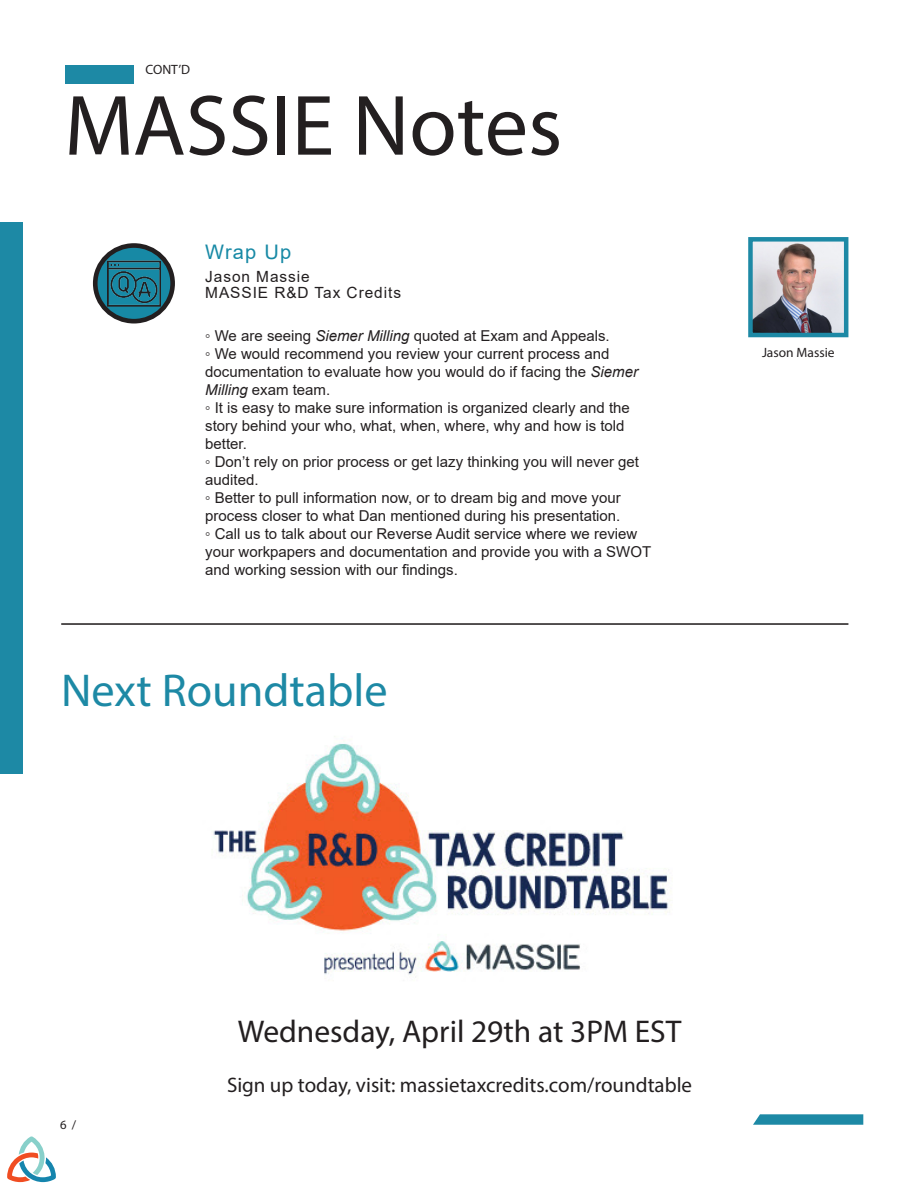
<style>
.page{position:relative;width:918px;height:1188px;background:#fff}
.page>*{position:absolute;margin:0;border:0;box-sizing:border-box;transform-origin:0 0}
.Titles{font:86.4px "Myriad Pro";color:#231f20}
.Smaller_Titles{font:46.35px "Myriad Pro";color:#1d89a5}
.Body_Text{font:31.5px "Myriad Pro";color:#231f20}
.Body_Text-2{font:21px "Myriad Pro";color:#231f20}
.Subheading{font:20.1px "Arial";letter-spacing:.06em;color:#1789a5}
.Subheading-2{font:15.45px "Arial";letter-spacing:.06em;color:#231f20}
.Body_Text-3{font:15px/18px "Arial";color:#231f20}
.Body_Text-4{font:13.5px "Myriad Pro";color:#231f20}
.t1{font:12.75px "Myriad Pro";color:#231f20}
.s1{font-style:italic}
</style>
<div class="page">
<div style="left:65px;top:65px;width:68px;height:19px;background:#1d89a5"></div>
<div style="left:0;top:223px;width:22px;height:551px;background:#1d89a5"></div>
<svg style="left:753px;top:1114px;width:110px;height:11px"></svg>
<img style="left:213px;top:736px;width:458px;height:242px">
<svg style="left:95px;top:246px;width:78px;height:75px"></svg>
<img style="left:107px;top:256px;width:54px;height:54px">
<div style="left:93px;top:243px;width:82px;height:81px;border:5px solid #231f20;border-radius:50%"></div>
<img style="left:753px;top:242px;width:90px;height:90px">
<div style="left:748px;top:237px;width:100px;height:100px;border:4px solid #1d89a5"></div>
<hr style="left:61px;top:623px;width:787px;height:2px;background:#231f20">
<svg style="left:7px;top:1136px;width:49px;height:46px"></svg>
<p class="Body_Text-4" style="left:146px;top:61px;width:46px">CONT’D</p>
<p class="Titles" style="left:64px;top:72px;width:500px">MASSIE Notes</p>
<p class="Subheading" style="left:205px;top:238px;width:87px">Wrap Up</p>
<p class="Subheading-2" style="left:205px;top:266px;width:106px">Jason Massie</p>
<p class="Subheading-2" style="left:205px;top:282px;width:197px">MASSIE R&amp;D Tax Credits</p>
<p class="Body_Text-3" style="left:205px;top:326px;width:406px">◦ We are seeing <span class="s1">Siemer Milling</span> quoted at Exam and Appeals.</p>
<p class="Body_Text-3" style="left:205px;top:344px;width:434px">◦ We would recommend you review your current process and documentation to evaluate how you would do if facing the <span class="s1">Siemer<br>Milling</span> exam team.</p>
<p class="Body_Text-3" style="left:205px;top:398px;width:426px">◦ It is easy to make sure information is organized clearly and the story behind your who, what, when, where, why and how is told better.</p>
<p class="Body_Text-3" style="left:205px;top:452px;width:435px">◦ Don’t rely on prior process or get lazy thinking you will never get audited.</p>
<p class="Body_Text-3" style="left:205px;top:488px;width:417px">◦ Better to pull information now, or to dream big and move your process closer to what Dan mentioned during his presentation.</p>
<p class="Body_Text-3" style="left:205px;top:524px;width:448px">◦ Call us to talk about our Reverse Audit service where we review your workpapers and documentation and provide you with a SWOT and working session with our findings.</p>
<p class="Smaller_Titles" style="left:61px;top:662px;width:328px">Next Roundtable</p>
<p class="Body_Text-4" style="left:762px;top:344px;width:74px">Jason Massie</p>
<p class="t1" style="left:60px;top:1117px;width:18px">6 /</p>
<p class="Body_Text" style="left:238px;top:1012px;width:445px">Wednesday, April 29th at 3PM EST</p>
<p class="Body_Text-2" style="left:227px;top:1072px;width:467px">Sign up today, visit: massietaxcredits.com/roundtable</p>
</div>
